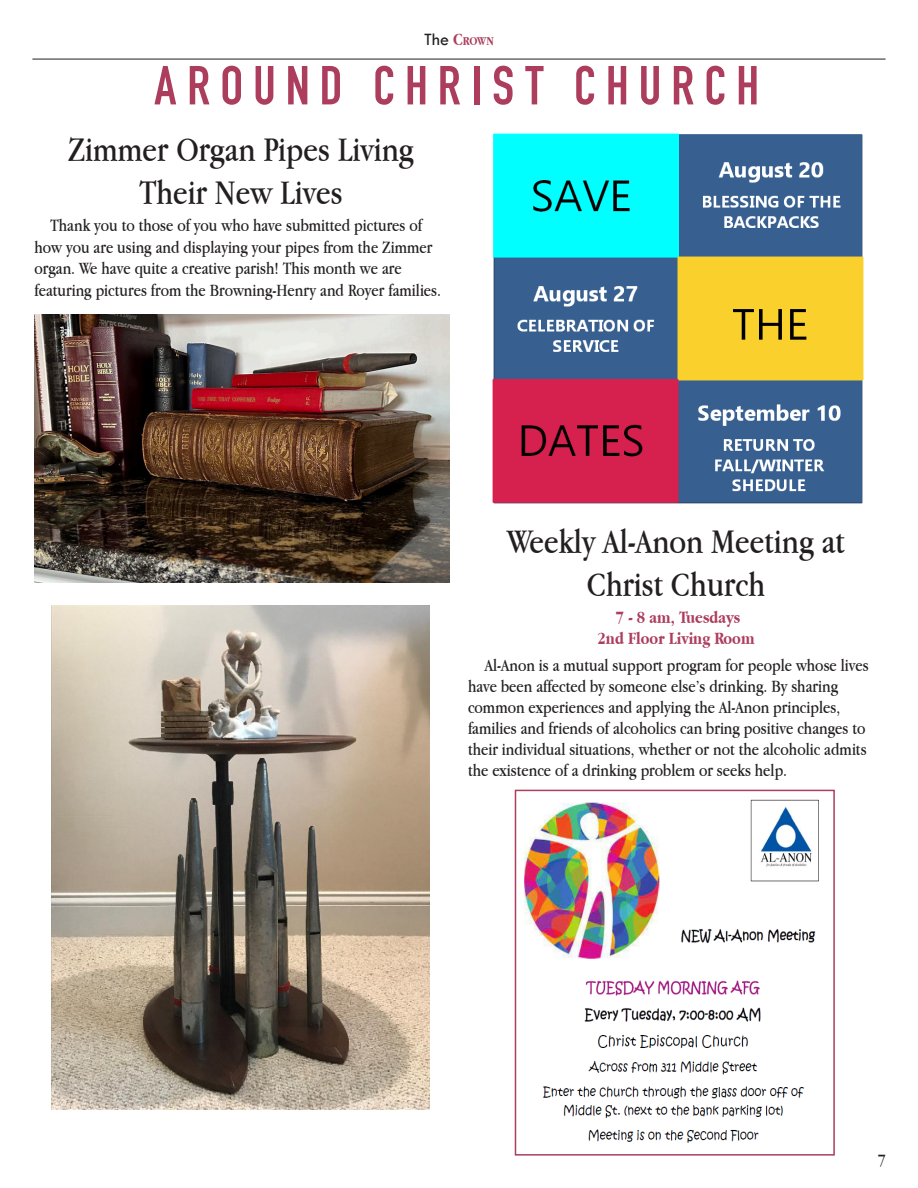
<style>
.page{position:relative;width:918px;height:1188px;background:#fff}
.page>*{position:absolute;margin:0;border:0;box-sizing:border-box;transform-origin:0 0}
.t1{font:700 54px "DIN Condensed";letter-spacing:.185em;color:#ac3d5d}
.t2{font:36px/43.2px "Apple Garamond";color:#231f20;text-align:center}
.t3{font:18px/21px "Apple Garamond";color:#231f20}
.t4{font:700 18px "Apple Garamond";color:#ac3d5d}
.t5{font:700 12.6px "Apple Garamond";color:#ac3d5d}
.s1{font-family:"Tw Cen";font-weight:400;font-size:18px;color:#231f20}
.s2{font-size:18px}
</style>
<div class="page">
<hr style="left:32px;top:59px;width:854px;height:1px;background:#231f20">
<img style="left:34px;top:315px;width:416px;height:268px">
<img style="left:51px;top:606px;width:378px;height:504px">
<img style="left:492px;top:133px;width:372px;height:371px">
<img style="left:524px;top:799px;width:295px;height:344px">
<div style="left:515px;top:790px;width:320px;height:366px;border:2px solid #ac3d5d"></div>
<p class="t5" style="left:424px;top:34px;width:71px"><span class="s1">The</span> <span class="s2">C</span>ROWN</p>
<p class="t1" style="left:154px;top:49px;width:606px">AROUND CHRIST CHURCH</p>
<p class="t2" style="left:68px;top:127px;width:347px">Zimmer Organ Pipes Living<br>Their New Lives</p>
<p class="t3" style="left:34px;top:214px;width:408px;line-height:21.6px;text-indent:16px">Thank you to those of you who have submitted pictures of how you are using and displaying your pipes from the Zimmer organ. We have quite a creative parish! This month we are featuring pictures from the Browning-Henry and Royer families.</p>
<p class="t2" style="left:507px;top:519px;width:339px">Weekly Al-Anon Meeting at<br>Christ Church</p>
<p class="t4" style="left:616px;top:607px;width:126px">7 - 8 am, Tuesdays</p>
<p class="t4" style="left:598px;top:628px;width:159px">2nd Floor Living Room</p>
<p class="t3" style="left:468px;top:654px;width:402px;text-indent:17px">Al-Anon is a mutual support program for people whose lives have been affected by someone else’s drinking. By sharing common experiences and applying the Al-Anon principles, families and friends of alcoholics can bring positive changes to their individual situations, whether or not the alcoholic admits the existence of a drinking problem or seeks help.</p>
<p class="t3" style="left:878px;top:1149px;width:9px">7</p>
</div>
